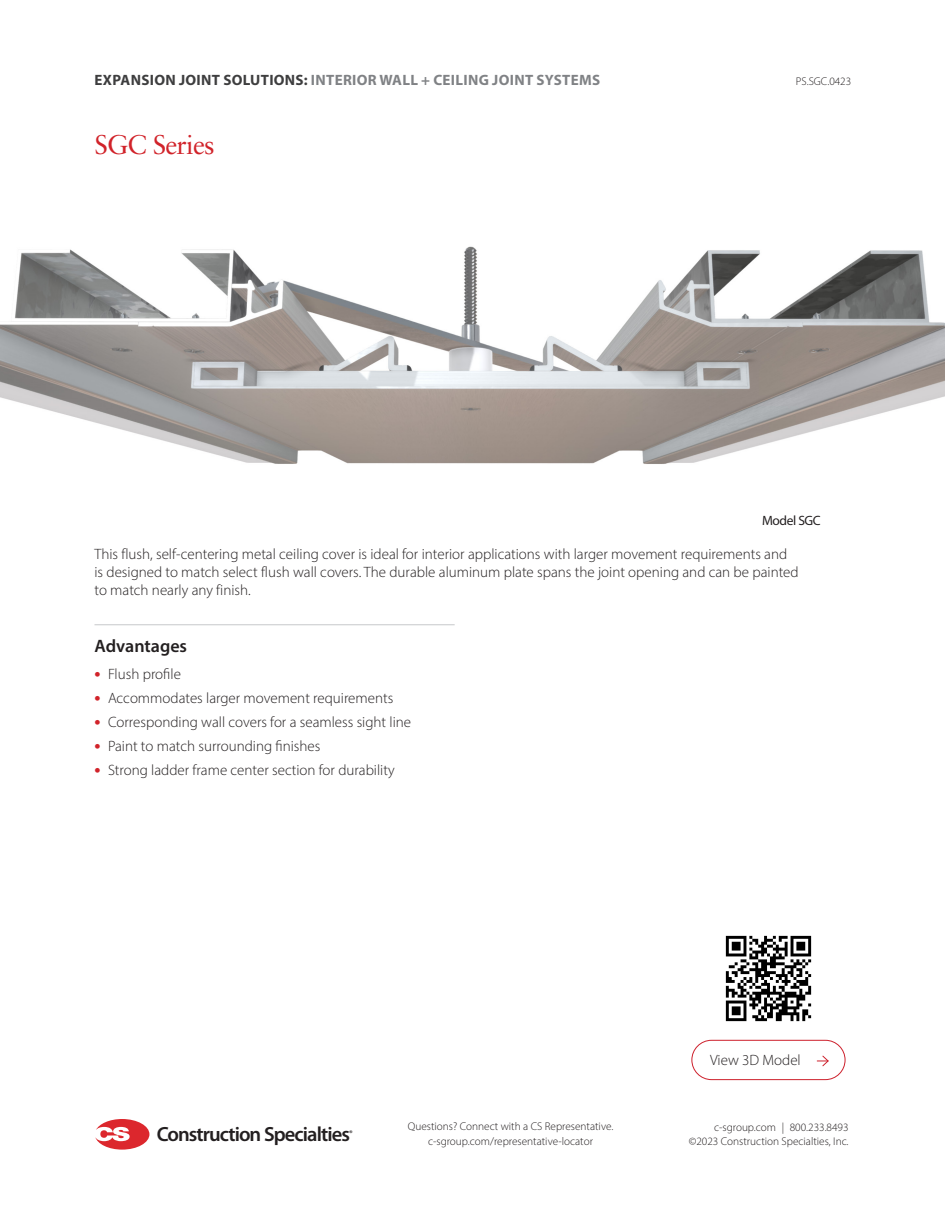
<style>
.page{position:relative;width:945px;height:1215px;background:#fff}
.page>*{position:absolute;margin:0;border:0;box-sizing:border-box;transform-origin:0 0}
.Red_Title{font:27px "Sabon LT Pro";letter-spacing:-.03em;color:#d1232a}
.t1{font:600 20.55px "Myriad Pro";letter-spacing:-.045em;color:#231f20}
.Bullet_List_Subhead{font:600 18px "Myriad Pro";color:#231f20}
.Intro_paragraph{font:300 15px/18px "Myriad Pro";color:#231f20}
.t2{font:700 15px "Myriad Pro";letter-spacing:.02em;color:#808285}
.Paragraph_2_Style{font:300 15px "Myriad Pro";color:#231f20}
.t3{font:13.5px "Myriad Pro";letter-spacing:-.03em;color:#231f20}
.t4{font:300 11.25px/14.2px "Myriad Pro";color:#231f20;text-align:center}
.t5{font:600 8.25px "Myriad Pro";color:#231f20}
.s1{color:#3e3e3f}
.s2{font-weight:700;font-size:18px;color:#d1232a}
</style>
<div class="page">
<svg style="left:95px;top:1119px;width:54px;height:31px"></svg>
<hr style="left:94px;top:625px;width:361px;height:1px;background:#c7c8ca">
<img style="left:0;top:246px;width:944px;height:218px">
<img style="left:725px;top:935px;width:87px;height:87px">
<div style="left:692px;top:1040px;width:153px;height:40px;border:1px solid #cd202c;border-radius:20px"></div>
<svg style="left:817px;top:1055px;width:12px;height:12px"></svg>
<p class="t2" style="left:95px;top:70px;width:507px"><span class="s1">EXPANSION JOINT SOLUTIONS:</span> INTERIOR WALL + CEILING JOINT SYSTEMS</p>
<p class="t4" style="left:796px;top:74px;width:57px">PS.SGC.0423</p>
<p class="Red_Title" style="left:94px;top:128px;width:122px">SGC Series</p>
<p class="t3" style="left:762px;top:512px;width:60px">Model SGC</p>
<p class="Intro_paragraph" style="left:94px;top:544px;width:706px">This flush, self-centering metal ceiling cover is ideal for interior applications with larger movement requirements and is designed to match select flush wall covers. The durable aluminum plate spans the joint opening and can be painted to match nearly any finish.</p>
<p class="Bullet_List_Subhead" style="left:94px;top:634px;width:94px">Advantages</p>
<p class="Intro_paragraph" style="left:94px;top:665px;width:88px"><span class="s2">•</span> Flush profile</p>
<p class="Intro_paragraph" style="left:94px;top:689px;width:300px"><span class="s2">•</span> Accommodates larger movement requirements</p>
<p class="Intro_paragraph" style="left:94px;top:713px;width:318px"><span class="s2">•</span> Corresponding wall covers for a seamless sight line</p>
<p class="Intro_paragraph" style="left:94px;top:737px;width:228px"><span class="s2">•</span> Paint to match surrounding finishes</p>
<p class="Intro_paragraph" style="left:94px;top:761px;width:302px"><span class="s2">•</span> Strong ladder frame center section for durability</p>
<p class="Paragraph_2_Style" style="left:710px;top:1051px;width:92px">View 3D Model</p>
<p class="t4" style="left:408px;top:1119px;width:207px">Questions? Connect with a CS Representative. c-sgroup.com/representative-locator</p>
<p class="t4" style="left:714px;top:1120px;width:136px">c-sgroup.com | 800.233.8493</p>
<h2 class="t1" style="left:157px;top:1121px;width:195px">Construction Specialties</h2>
<p class="t4" style="left:689px;top:1134px;width:161px">©2023 Construction Specialties, Inc.</p>
<p class="t5" style="left:349px;top:1128px;width:5px">®</p>
</div>
